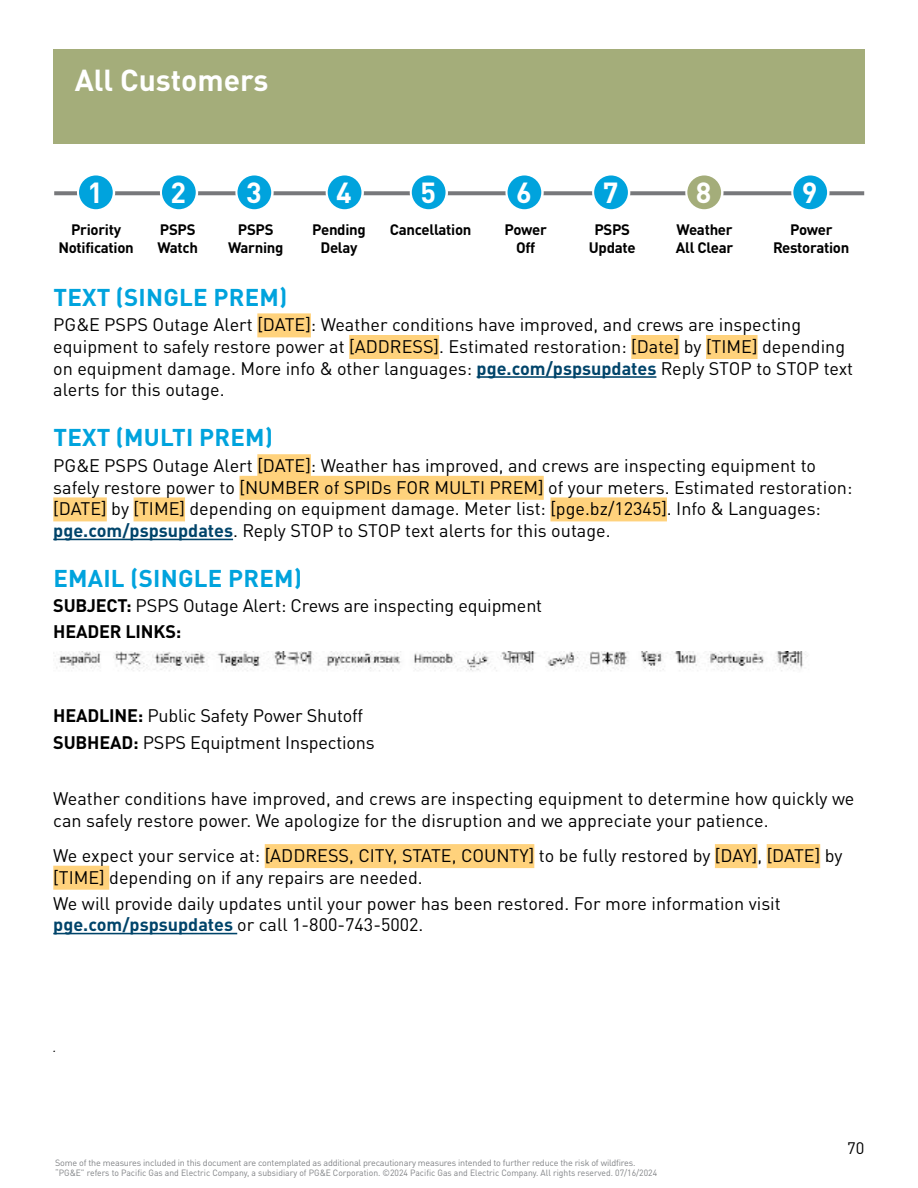
<style>
.page{position:relative;width:918px;height:1188px;background:#fff}
.page>*{position:absolute;margin:0;border:0;box-sizing:border-box;transform-origin:0 0}
.t1{font:700 30px "DINOT";color:#fff}
.t2{font:700 28.8px "DINOT";color:#fff}
.t3{font:700 24px "DINOT";letter-spacing:.01em;color:#00a3dd}
.t4{font:18px/21.6px "DINOT";color:#000}
.t5{font:16.5px "DINOT";color:#000}
.t6{font:700 15px/18px "DINOT";letter-spacing:-.02em;color:#000;text-align:center}
.t7{font:italic 13.5px "DINOT";color:#000}
.t8{font:9px/10.5px "DINOT";letter-spacing:-.02em;color:#808285}
.s1{font-weight:700;color:#00446a}
.s2{font-weight:700}
</style>
<div class="page">
<div style="left:53px;top:50px;width:812px;height:94px;background:#a4ad7a"></div>
<div style="left:257px;top:313px;width:54px;height:24px;background:#ffd27c"></div>
<div style="left:349px;top:335px;width:90px;height:24px;background:#ffd27c"></div>
<div style="left:631px;top:335px;width:48px;height:24px;background:#ffd27c"></div>
<div style="left:706px;top:335px;width:52px;height:24px;background:#ffd27c"></div>
<hr style="left:477px;top:376px;width:179px;height:2px;background:#00446a">
<div style="left:257px;top:454px;width:54px;height:24px;background:#ffd27c"></div>
<div style="left:239px;top:476px;width:305px;height:24px;background:#ffd27c"></div>
<div style="left:53px;top:497px;width:54px;height:24px;background:#ffd27c"></div>
<div style="left:134px;top:497px;width:51px;height:24px;background:#ffd27c"></div>
<div style="left:550px;top:497px;width:117px;height:24px;background:#ffd27c"></div>
<hr style="left:53px;top:539px;width:180px;height:1px;background:#00446a">
<div style="left:265px;top:844px;width:269px;height:24px;background:#ffd27c"></div>
<div style="left:715px;top:844px;width:42px;height:24px;background:#ffd27c"></div>
<div style="left:767px;top:844px;width:53px;height:24px;background:#ffd27c"></div>
<div style="left:53px;top:866px;width:56px;height:24px;background:#ffd27c"></div>
<hr style="left:53px;top:933px;width:184px;height:1px;background:#00446a">
<img style="left:53px;top:651px;width:755px;height:21px">
<svg style="left:54px;top:191px;width:810px;height:4px;background:#808184"></svg>
<svg style="left:78px;top:174px;width:36px;height:37px"></svg>
<div style="left:77px;top:173px;width:38px;height:38px;border:2px solid #fff;border-radius:50%"></div>
<div style="left:79px;top:175px;width:34px;height:34px;background:#00a3dd;border-radius:50%"></div>
<svg style="left:161px;top:174px;width:36px;height:37px"></svg>
<div style="left:160px;top:173px;width:38px;height:38px;border:2px solid #fff;border-radius:50%"></div>
<div style="left:162px;top:175px;width:34px;height:34px;background:#00a3dd;border-radius:50%"></div>
<svg style="left:236px;top:174px;width:37px;height:37px"></svg>
<div style="left:235px;top:173px;width:39px;height:38px;border:2px solid #fff;border-radius:50%"></div>
<div style="left:237px;top:175px;width:34px;height:34px;background:#00a3dd;border-radius:50%"></div>
<svg style="left:326px;top:174px;width:37px;height:37px"></svg>
<div style="left:326px;top:173px;width:38px;height:38px;border:2px solid #fff;border-radius:50%"></div>
<div style="left:328px;top:175px;width:33px;height:34px;background:#00a3dd;border-radius:50%"></div>
<svg style="left:411px;top:174px;width:36px;height:37px"></svg>
<div style="left:410px;top:173px;width:38px;height:38px;border:2px solid #fff;border-radius:50%"></div>
<div style="left:412px;top:175px;width:34px;height:34px;background:#00a3dd;border-radius:50%"></div>
<svg style="left:506px;top:174px;width:37px;height:37px"></svg>
<div style="left:505px;top:173px;width:39px;height:38px;border:2px solid #fff;border-radius:50%"></div>
<div style="left:508px;top:175px;width:33px;height:34px;background:#00a3dd;border-radius:50%"></div>
<svg style="left:593px;top:174px;width:37px;height:37px"></svg>
<div style="left:592px;top:173px;width:38px;height:38px;border:2px solid #fff;border-radius:50%"></div>
<div style="left:594px;top:175px;width:34px;height:34px;background:#00a3dd;border-radius:50%"></div>
<svg style="left:686px;top:174px;width:37px;height:37px"></svg>
<div style="left:685px;top:173px;width:39px;height:38px;border:2px solid #fff;border-radius:50%"></div>
<div style="left:687px;top:175px;width:34px;height:34px;background:#a4ad7a;border-radius:50%"></div>
<svg style="left:792px;top:174px;width:37px;height:37px"></svg>
<div style="left:791px;top:173px;width:39px;height:38px;border:2px solid #fff;border-radius:50%"></div>
<div style="left:793px;top:175px;width:34px;height:34px;background:#00a3dd;border-radius:50%"></div>
<h1 class="t1" style="left:75px;top:57px;width:195px">All Customers</h1>
<h2 class="t2" style="left:88px;top:170px;width:17px">1</h2>
<h2 class="t2" style="left:171px;top:170px;width:17px">2</h2>
<h2 class="t2" style="left:246px;top:170px;width:17px">3</h2>
<h2 class="t2" style="left:336px;top:170px;width:17px">4</h2>
<h2 class="t2" style="left:420px;top:170px;width:17px">5</h2>
<h2 class="t2" style="left:516px;top:170px;width:17px">6</h2>
<h2 class="t2" style="left:603px;top:170px;width:17px">7</h2>
<h2 class="t2" style="left:696px;top:170px;width:17px">8</h2>
<h2 class="t2" style="left:802px;top:170px;width:17px">9</h2>
<p class="t6" style="left:58px;top:219px;width:77px">Priority<br>Notification</p>
<p class="t6" style="left:157px;top:219px;width:42px;text-align:left">PSPS<br>Watch</p>
<p class="t6" style="left:228px;top:219px;width:57px">PSPS<br>Warning</p>
<p class="t6" style="left:312px;top:219px;width:55px">Pending<br>Delay</p>
<p class="t6" style="left:390px;top:219px;width:83px">Cancellation</p>
<p class="t6" style="left:504px;top:219px;width:44px">Power<br>Off</p>
<p class="t6" style="left:589px;top:219px;width:48px">PSPS<br>Update</p>
<p class="t6" style="left:676px;top:219px;width:59px;text-align:left">Weather<br>All Clear</p>
<p class="t6" style="left:773px;top:219px;width:78px">Power<br>Restoration</p>
<h3 class="t3" style="left:53px;top:278px;width:235px">TEXT (SINGLE PREM)</h3>
<p class="t4" style="left:53px;top:313px;width:801px">PG&amp;E PSPS Outage Alert [DATE]: Weather conditions have improved, and crews are inspecting equipment to safely restore power at [ADDRESS]. Estimated restoration: [Date] by [TIME] depending on equipment damage. More info &amp; other languages: <span class="s1">pge.com/pspsupdates</span> Reply STOP to STOP text alerts for this outage.</p>
<h3 class="t3" style="left:53px;top:419px;width:221px">TEXT (MULTI PREM)</h3>
<p class="t4" style="left:53px;top:453px;width:801px">PG&amp;E PSPS Outage Alert [DATE]: Weather has improved, and crews are inspecting equipment to safely restore power to [NUMBER of SPIDs FOR MULTI PREM] of your meters. Estimated restoration: [DATE] by [TIME] depending on equipment damage. Meter list: [pge.bz/12345]. Info &amp; Languages: <span class="s1">pge.com/pspsupdates</span>. Reply STOP to STOP text alerts for this outage.</p>
<h3 class="t3" style="left:53px;top:560px;width:250px">EMAIL (SINGLE PREM)</h3>
<p class="t4" style="left:53px;top:592px;width:490px;line-height:25.2px"><span class="s2">SUBJECT:</span> PSPS Outage Alert: Crews are inspecting equipment<br><span class="s2">HEADER LINKS:</span></p>
<p class="t4" style="left:53px;top:700px;width:323px;line-height:27.8px"><span class="s2">HEADLINE:</span> Public Safety Power Shutoff<br><span class="s2">SUBHEAD:</span> PSPS Equiptment Inspections</p>
<p class="t4" style="left:53px;top:787px;width:803px">Weather conditions have improved, and crews are inspecting equipment to determine how quickly we can safely restore power. We apologize for the disruption and we appreciate your patience.</p>
<p class="t4" style="left:53px;top:843px;width:791px">We expect your service at: [ADDRESS, CITY, STATE, COUNTY] to be fully restored by [DAY], [DATE] by [TIME] depending on if any repairs are needed.</p>
<p class="t4" style="left:53px;top:891px;width:729px">We will provide daily updates until your power has been restored. For more information visit <span class="s1">pge.com/pspsupdates</span> or call 1-800-743-5002.</p>
<p class="t7" style="left:53px;top:1037px;width:5px">.</p>
<p class="t8" style="left:55px;top:1156px;width:604px">Some of the measures included in this document are contemplated as additional precautionary measures intended to further reduce the risk of wildfires. “PG&amp;E” refers to Pacific Gas and Electric Company, a subsidiary of PG&amp;E Corporation. ©2024 Pacific Gas and Electric Company. All rights reserved. 07/16/2024</p>
<p class="t5" style="left:847px;top:1135px;width:19px">70</p>
</div>
